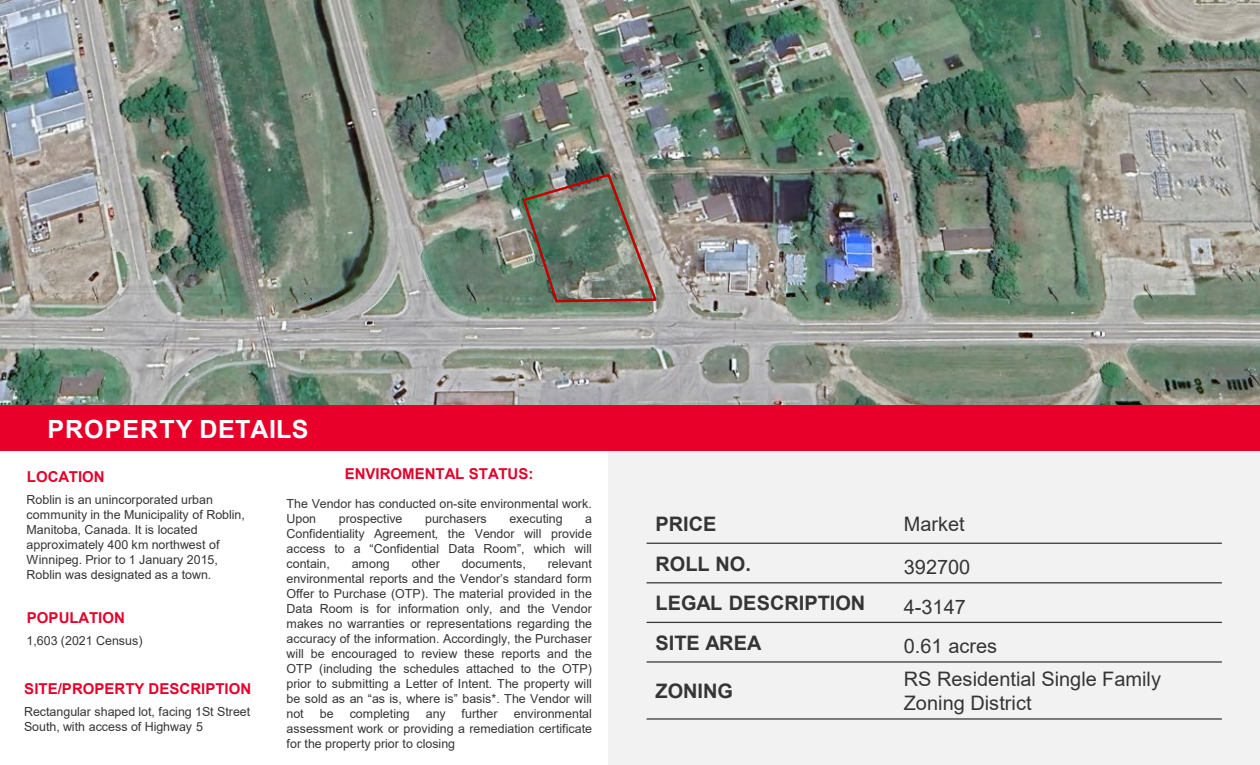
<style>
.page{position:relative;width:1260px;height:765px;background:#fff}
.page>*{position:absolute;margin:0;border:0;box-sizing:border-box;transform-origin:0 0}
.t1{font:700 25px "Arial";letter-spacing:.04em;color:#fff}
.t2{font:20px/24px "Arial";color:#353535}
.t3{font:700 20px "Arial";color:#353535}
.t4{font:700 15px "Arial";color:#e4002b}
.t5{font:12.5px/15px "Arial";color:#353535}
</style>
<div class="page">
<img style="left:0;top:0;width:1260px;height:405px">
<div style="left:608px;top:451px;width:652px;height:314px;background:#f2f2f2"></div>
<div style="left:0;top:406px;width:1260px;height:45px;background:#e8002a"></div>
<hr style="left:647px;top:543px;width:575px;height:1px;background:#353535">
<hr style="left:647px;top:582px;width:575px;height:1px;background:#353535">
<hr style="left:647px;top:622px;width:575px;height:1px;background:#353535">
<hr style="left:647px;top:661px;width:575px;height:2px;background:#353535">
<hr style="left:647px;top:718px;width:575px;height:2px;background:#353535">
<img style="left:521px;top:172px;width:138px;height:132px">
<p class="t1" style="left:47px;top:411px;width:263px">PROPERTY DETAILS</p>
<p class="t4" style="left:27px;top:466px;width:79px">LOCATION</p>
<p class="t5" style="left:27px;top:492px;width:220px">Roblin is an unincorporated urban community in the Municipality of Roblin, Manitoba, Canada. It is located approximately 400 km northwest of Winnipeg. Prior to 1 January 2015, Roblin was designated as a town.</p>
<p class="t4" style="left:27px;top:608px;width:99px">POPULATION</p>
<p class="t5" style="left:27px;top:633px;width:118px">1,603 (2021 Census)</p>
<p class="t4" style="left:24px;top:678px;width:228px">SITE/PROPERTY DESCRIPTION</p>
<p class="t5" style="left:24px;top:704px;width:228px">Rectangular shaped lot, facing 1St Street<br>South, with access of Highway 5</p>
<p class="t4" style="left:345px;top:463px;width:190px">ENVIROMENTAL STATUS:</p>
<p class="t5" style="left:286px;top:496px;width:307px">The Vendor has conducted on-site environmental work.<br>Upon</p>
<p class="t5" style="left:339px;top:511px;width:65px">prospective</p>
<p class="t5" style="left:425px;top:511px;width:63px">purchasers</p>
<p class="t5" style="left:510px;top:511px;width:55px">executing</p>
<p class="t5" style="left:286px;top:511px;width:307px;text-align:justify;text-indent:299px">a Confidentiality Agreement, the Vendor will provide access to a “Confidential Data Room”, which will contain,</p>
<p class="t5" style="left:286px;top:556px;width:307px;text-align:justify;text-indent:261px">relevant environmental reports and the Vendor’s standard form Offer to Purchase (OTP). The material provided in the Data Room is for information only, and the Vendor makes no warranties or representations regarding the accuracy of the information. Accordingly, the Purchaser will be encouraged to review these reports and the OTP (including the schedules attached to the OTP) prior to submitting a Letter of Intent. The property will be sold as an “as is, where is” basis*. The Vendor will not</p>
<p class="t5" style="left:352px;top:556px;width:39px">among</p>
<p class="t5" style="left:412px;top:556px;width:30px">other</p>
<p class="t5" style="left:462px;top:556px;width:66px">documents,</p>
<p class="t5" style="left:320px;top:706px;width:15px">be</p>
<p class="t5" style="left:350px;top:706px;width:62px">completing</p>
<p class="t5" style="left:426px;top:706px;width:21px">any</p>
<p class="t5" style="left:462px;top:706px;width:38px">further</p>
<p class="t5" style="left:287px;top:706px;width:307px;text-align:justify;text-indent:227px">environmental assessment work or providing a remediation certificate for the property prior to closing</p>
<p class="t3" style="left:656px;top:510px;width:63px">PRICE</p>
<p class="t2" style="left:904px;top:512px;width:63px">Market</p>
<p class="t3" style="left:656px;top:549px;width:97px">ROLL NO.</p>
<p class="t2" style="left:904px;top:555px;width:68px">392700</p>
<p class="t3" style="left:656px;top:589px;width:211px">LEGAL DESCRIPTION</p>
<p class="t2" style="left:904px;top:594px;width:64px">4-3147</p>
<p class="t3" style="left:656px;top:629px;width:108px">SITE AREA</p>
<p class="t2" style="left:904px;top:634px;width:95px">0.61 acres</p>
<p class="t3" style="left:656px;top:677px;width:79px">ZONING</p>
<p class="t2" style="left:904px;top:667px;width:259px">RS Residential Single Family<br>Zoning District</p>
</div>
